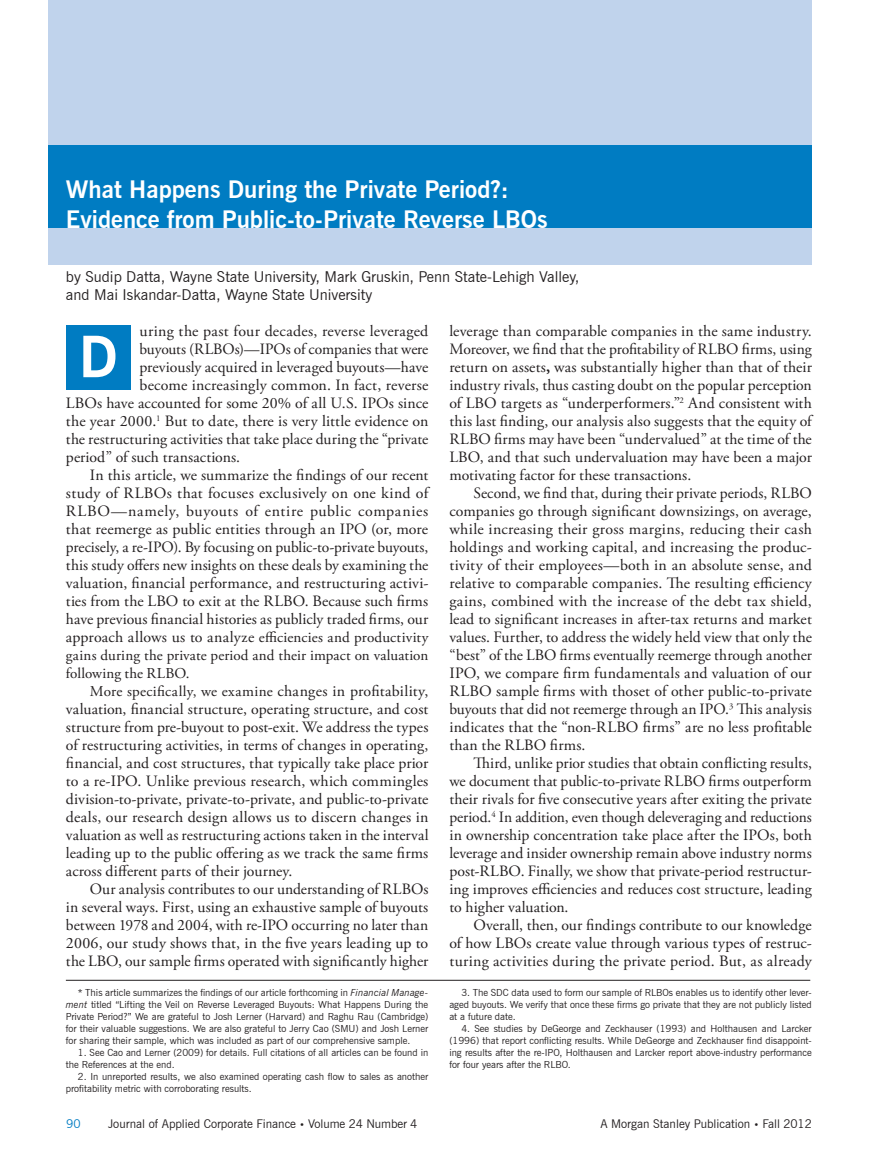
<style>
.page{position:relative;width:878px;height:1175px;background:#fff}
.page>*{position:absolute;margin:0;border:0;box-sizing:border-box;transform-origin:0 0}
.article_dropcap{font:700 57px "News Gothic BT";color:#fff}
.article_title{font:700 24px/30px "News Gothic BT";color:#fff}
.article_paragraph_w{font:15.75px/18px "Adobe Garamond Pro";letter-spacing:.005em;color:#231f20;text-align:justify}
.article_paragraph_no{font:15.75px "Adobe Garamond Pro";letter-spacing:.005em;color:#231f20}
.article_paragraph_w-2{font:15px/18px "Adobe Garamond Pro";letter-spacing:.01em;color:#231f20;text-align:justify}
.article_byline{font:15px/18px "News Gothic BT";color:#231f20}
.folio_runner_left{font:12px "News Gothic BT";color:#231f20}
.article_end_credit{font:12px "News Gothic BT";color:#007cc2}
.article_footnote{font:9.75px/12px "News Gothic BT";color:#231f20;text-align:justify}
.s1{font-size:15.75px}
.s2{font-weight:700}
.s3{font-style:italic}
.s4{font-size:9px}
</style>
<div class="page">
<div style="left:48px;top:144px;width:764px;height:84px;background:#007cc2"></div>
<div style="left:48px;top:0;width:764px;height:144px;background:#c0d3ec"></div>
<div style="left:48px;top:228px;width:764px;height:36px;background:#c0d3ec"></div>
<div style="left:66px;top:326px;width:64px;height:64px;background:#007cc2"></div>
<hr style="left:66px;top:980px;width:744px;height:1px;background:#231f20">
<p class="article_title" style="left:66px;top:174px;width:483px">What Happens During the Private Period?:<br>Evidence from Public-to-Private Reverse LBOs</p>
<p class="article_byline" style="left:66px;top:268px;width:514px">by Sudip Datta, Wayne State University, Mark Gruskin, Penn State-Lehigh Valley, and Mai Iskandar-Datta, Wayne State University</p>
<p class="article_paragraph_no" style="left:139px;top:322px;width:290px">uring the past four decades, reverse leveraged</p>
<p class="article_paragraph_no" style="left:139px;top:340px;width:290px">buyouts (RLBOs)—IPOs of companies that were</p>
<p class="article_paragraph_no" style="left:139px;top:358px;width:290px">previously acquired in leveraged buyouts—have</p>
<p class="article_paragraph_no" style="left:139px;top:376px;width:290px">become increasingly common. In fact, reverse</p>
<p class="article_paragraph_no" style="left:66px;top:394px;width:364px">LBOs have accounted for some 20% of all U.S. IPOs since</p>
<p class="article_paragraph_no" style="left:66px;top:412px;width:364px">the year 2000.<sup>1</sup> But to date, there is very little evidence on</p>
<p class="article_paragraph_no" style="left:66px;top:430px;width:364px">the restructuring activities that take place during the “private</p>
<p class="article_paragraph_no" style="left:66px;top:448px;width:176px">period” of such transactions.</p>
<p class="article_paragraph_w" style="left:66px;top:467px;width:364px;text-indent:24px">In this article, we summarize the findings of our recent study of RLBOs that focuses exclusively on one kind of RLBO—namely, buyouts of entire public companies that reemerge as public entities through an IPO (or, more precisely, a re-IPO). By focusing on public-to-private buyouts, this study offers new insights on these deals by examining the valuation, financial performance, and restructuring activi&shy;ties from the LBO to exit at the RLBO. Because such firms have previous financial histories as publicly traded firms, our</p>
<p class="article_paragraph_w-2" style="left:66px;top:629px;width:364px"><span class="s1">approach allows us to analyze</span> efficiencies and productivity gains during the private period and their impact on valuation following the RLBO.</p>
<p class="article_paragraph_w-2" style="left:90px;top:683px;width:340px">More specifically, we examine <span class="s1">changes in profitability,</span></p>
<p class="article_paragraph_w" style="left:66px;top:701px;width:364px">valuation, financial structure, operating structure, and cost structure from pre-buyout to post-exit. We address the types of restructuring activities, in terms of changes in operating, financial, and cost structures, that typically take place prior to a re-IPO. Unlike previous research, which commingles division-to-private, private-to-private, and public-to-private deals, our research design allows us to discern changes in valuation as well as restructuring actions taken in the interval leading up to the public offering as we track the same firms across different parts of their journey.</p>
<p class="article_paragraph_w" style="left:66px;top:881px;width:364px;text-indent:24px">Our analysis contributes to our understanding of RLBOs in several ways. First, using an exhaustive sample of buyouts between 1978 and 2004, with re-IPO occurring no later than 2006, our study shows that, in the five years leading up to the LBO, our sample firms operated with significantly higher</p>
<p class="article_paragraph_w" style="left:449px;top:323px;width:364px">leverage than comparable companies in the same industry.<br>Moreover, we find that the profitability of RLBO firms, using return on assets<span class="s2">,</span> was substantially higher than that of their industry rivals, thus casting doubt on the popular perception of LBO targets as “underperformers.”<sup>2</sup> And consistent with this last finding, our analysis also suggests that the equity of RLBO firms may have been “undervalued” at the time of the LBO, and that such undervaluation may have been a major motivating factor for these transactions.</p>
<p class="article_paragraph_w" style="left:449px;top:485px;width:364px;text-indent:24px">Second, we find that, during their private periods, RLBO companies go through significant downsizings, on average, while increasing their gross margins, reducing their cash holdings and working capital, and increasing the produc&shy;tivity of their employees—both in an absolute sense, and relative to comparable companies. The resulting efficiency gains, combined with the increase of the debt tax shield, lead to significant increases in after-tax returns and market values. Further, to address the widely held view that only the “best” of the LBO firms eventually reemerge through another IPO, we compare firm fundamentals and valuation of our RLBO sample firms with thoset of other public-to-private buyouts that did not reemerge through an IPO.<sup>3</sup> This analysis indicates that the “non-RLBO firms” are no less profitable than the RLBO firms.</p>
<p class="article_paragraph_w" style="left:449px;top:755px;width:364px;text-indent:24px">Third, unlike prior studies that obtain conflicting results, we document that public-to-private RLBO firms outperform their rivals for five consecutive years after exiting the private period.<sup>4</sup> In addition, even though deleveraging and reductions in ownership concentration take place after the IPOs, both leverage and insider ownership remain above industry norms post-RLBO. Finally, we show that private-period restructur&shy;ing improves efficiencies and reduces cost structure, leading to higher valuation.</p>
<p class="article_paragraph_w" style="left:449px;top:917px;width:364px;text-indent:24px">Overall, then, our findings contribute to our knowledge of how LBOs create value through various types of restruc&shy;turing activities during the private period. But, as already</p>
<p class="article_dropcap" style="left:79px;top:322px;width:41px">D</p>
<p class="article_dropcap" style="left:79px;top:322px;width:39px">B</p>
<p class="article_footnote" style="left:66px;top:986px;width:364px;text-indent:12px">* This article summarizes the findings of our article forthcoming in <span class="s3">Financial Manage&shy;ment</span> titled “Lifting the Veil on Reverse Leveraged Buyouts: What Happens During the Private Period?” We are grateful to Josh Lerner (Harvard) and Raghu Rau (Cambridge) for their valuable suggestions. We are also grateful to Jerry Cao (SMU) and Josh Lerner for sharing their sample, which was included as part of our comprehensive sample.</p>
<p class="article_footnote" style="left:66px;top:1046px;width:364px;text-indent:12px">1. See Cao and Lerner (2009) for details. Full citations of all articles can be found in the References at the end.</p>
<p class="article_footnote" style="left:66px;top:1070px;width:364px;text-indent:12px">2. In unreported results, we also examined operating cash flow to sales as another profitability metric with corroborating results.</p>
<p class="article_footnote" style="left:449px;top:986px;width:364px;text-indent:12px">3. The SDC data used to form our sample of RLBOs enables us to identify other lever&shy;aged buyouts. We verify that once these firms go private that they are not publicly listed at a future date.</p>
<p class="article_footnote" style="left:449px;top:1022px;width:364px;text-indent:12px">4. See studies by DeGeorge and Zeckhauser (1993) and Holthausen and Larcker (1996) that report conflicting results. While DeGeorge and Zeckhauser find disappoint&shy;ing results after the re-IPO, Holthausen and Larcker report above-industry performance for four years after the RLBO.</p>
<p class="article_end_credit" style="left:66px;top:1116px;width:16px">90</p>
<p class="folio_runner_left" style="left:108px;top:1116px;width:311px">Journal of Applied Corporate Finance <span class="s4">•</span> Volume 24 Number 4</p>
<p class="folio_runner_left" style="left:600px;top:1116px;width:213px">A Morgan Stanley Publication <span class="s4">•</span> Fall 2012</p>
</div>
